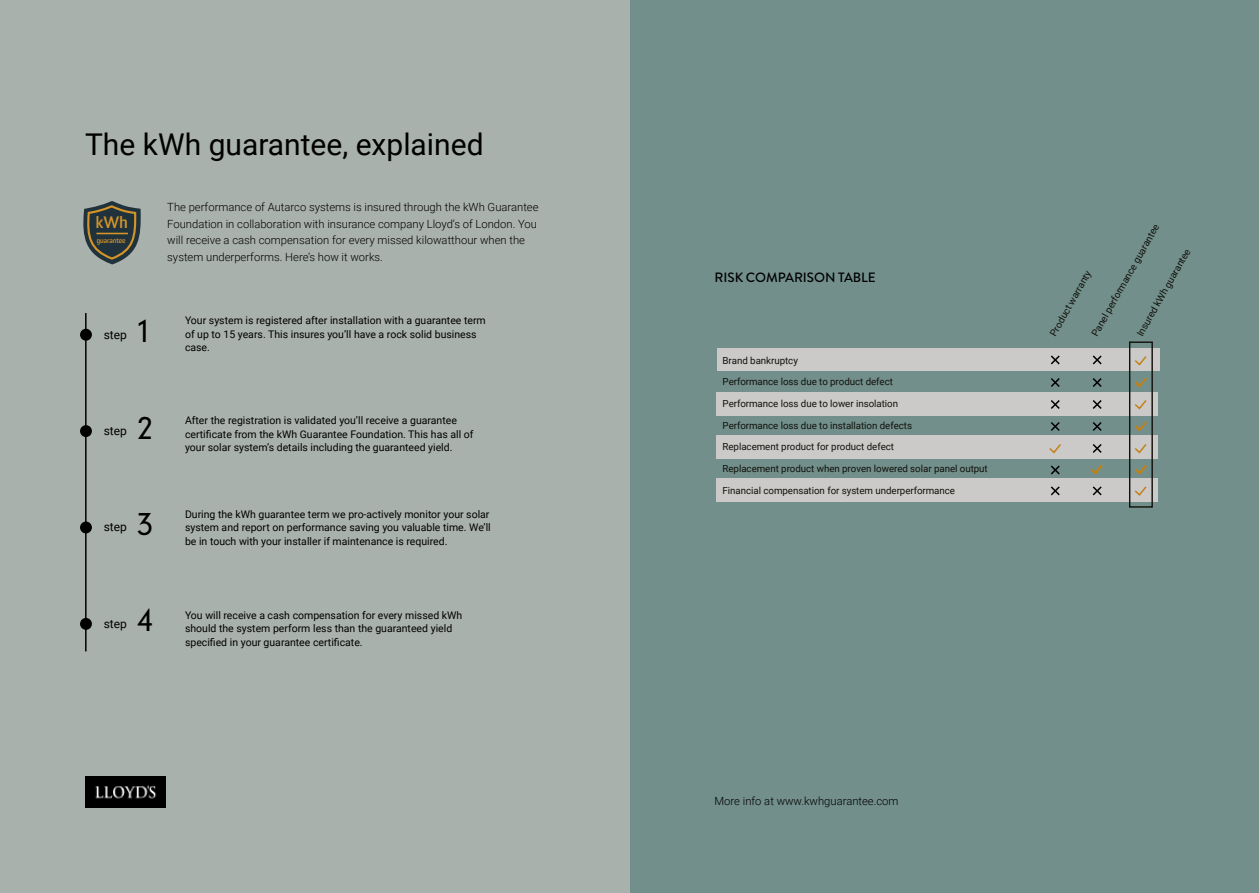
<style>
.page{position:relative;width:1259px;height:893px;background:#fff}
.page>*{position:absolute;margin:0;border:0;box-sizing:border-box;transform-origin:0 0}
.t1{font:30px "Roboto";color:#000}
.t2{font:300 30px "DIN Neuzeit Grotesk Std";color:#000}
.t3{font:26.7px "Roboto";color:#000}
.t4{font:700 16.05px "Sommet";color:#d59428}
.t5{font:500 13.5px "Brandon Grotesque";letter-spacing:-.005em;color:#000}
.t6{font:12px "Roboto";color:#000}
.t7{font:300 11.25px/16.5px "Roboto";color:#000}
.t8{font:10.5px/13.5px "Roboto";color:#000}
.t9{font:9.75px "Roboto";letter-spacing:-.005em;color:#12110b}
.t10{font:700 6.9px "Sommet";color:#d59428}
</style>
<div class="page">
<div style="left:0;top:0;width:629px;height:893px;background:#a9b1ac"></div>
<div style="left:630px;top:0;width:629px;height:893px;background:#728f8b"></div>
<hr style="left:85px;top:313px;width:2px;height:338px;background:#000">
<svg style="left:83px;top:201px;width:58px;height:63px"></svg>
<hr style="left:96px;top:233px;width:32px;height:1px;background:#d59428">
<div style="left:80px;top:329px;width:12px;height:12px;background:#000;border-radius:50%"></div>
<div style="left:80px;top:425px;width:12px;height:12px;background:#000;border-radius:50%"></div>
<div style="left:80px;top:521px;width:12px;height:12px;background:#000;border-radius:50%"></div>
<div style="left:80px;top:618px;width:12px;height:12px;background:#000;border-radius:50%"></div>
<div style="left:717px;top:392px;width:441px;height:23px;background:#cbcac9"></div>
<div style="left:717px;top:435px;width:441px;height:23px;background:#cbcac9"></div>
<div style="left:717px;top:478px;width:441px;height:23px;background:#cbcac9"></div>
<div style="left:717px;top:348px;width:442px;height:23px;background:#cbcac9"></div>
<div style="left:717px;top:393px;width:441px;height:23px;background:#cbcac9"></div>
<div style="left:717px;top:436px;width:441px;height:23px;background:#cbcac9"></div>
<div style="left:717px;top:479px;width:441px;height:23px;background:#cbcac9"></div>
<div style="left:1129px;top:341px;width:24px;height:167px;border:1px solid #12110b"></div>
<svg style="left:1134px;top:356px;width:13px;height:10px"></svg>
<svg style="left:1135px;top:377px;width:12px;height:11px"></svg>
<svg style="left:1135px;top:400px;width:12px;height:10px"></svg>
<svg style="left:1135px;top:421px;width:12px;height:11px"></svg>
<svg style="left:1135px;top:444px;width:12px;height:10px"></svg>
<svg style="left:1049px;top:444px;width:12px;height:10px"></svg>
<svg style="left:1135px;top:464px;width:12px;height:11px"></svg>
<svg style="left:1090px;top:464px;width:13px;height:11px"></svg>
<svg style="left:1134px;top:486px;width:13px;height:10px"></svg>
<svg style="left:1092px;top:355px;width:10px;height:10px"></svg>
<svg style="left:1050px;top:355px;width:10px;height:10px"></svg>
<svg style="left:1092px;top:400px;width:10px;height:9px"></svg>
<svg style="left:1051px;top:400px;width:9px;height:9px"></svg>
<svg style="left:1092px;top:378px;width:10px;height:9px"></svg>
<svg style="left:1051px;top:378px;width:9px;height:9px"></svg>
<svg style="left:1092px;top:422px;width:10px;height:9px"></svg>
<svg style="left:1051px;top:422px;width:9px;height:9px"></svg>
<svg style="left:1092px;top:486px;width:10px;height:10px"></svg>
<svg style="left:1092px;top:444px;width:10px;height:9px"></svg>
<svg style="left:1050px;top:486px;width:10px;height:10px"></svg>
<svg style="left:1051px;top:465px;width:9px;height:10px"></svg>
<img style="left:85px;top:776px;width:81px;height:32px">
<h1 class="t1" style="left:85px;top:124px;width:400px">The kWh guarantee, explained</h1>
<h3 class="t4" style="left:96px;top:213px;width:33px">kWh</h3>
<p class="t10" style="left:97px;top:236px;width:30px">guarantee</p>
<p class="t6" style="left:104px;top:326px;width:25px">step</p>
<h1 class="t2" style="left:137px;top:313px;width:14px">1</h1>
<p class="t7" style="left:167px;top:199px;width:373px">The performance of Autarco systems is insured through the kWh Guarantee Foundation in collaboration with insurance company Lloyd’s of London. You will receive a cash compensation for every missed kilowatthour when the system underperforms. Here’s how it works.</p>
<p class="t8" style="left:185px;top:313px;width:302px">Your system is registered after installation with a guarantee term of up to 15 years. This insures you’ll have a rock solid business case.</p>
<p class="t6" style="left:104px;top:422px;width:25px">step</p>
<h1 class="t2" style="left:137px;top:410px;width:17px">2</h1>
<p class="t6" style="left:104px;top:518px;width:25px">step</p>
<h1 class="t2" style="left:137px;top:506px;width:17px">3</h1>
<p class="t6" style="left:104px;top:615px;width:25px">step</p>
<h1 class="t2" style="left:137px;top:602px;width:17px">4</h1>
<p class="t8" style="left:185px;top:413px;width:290px">After the registration is validated you’ll receive a guarantee certificate from the kWh Guarantee Foundation. This has all of your solar system’s details including the guaranteed yield.</p>
<p class="t8" style="left:185px;top:507px;width:307px">During the kWh guarantee term we pro-actively monitor your solar system and report on performance saving you valuable time. We’ll be in touch with your installer if maintenance is required.</p>
<p class="t8" style="left:185px;top:608px;width:279px">You will receive a cash compensation for every missed kWh should the system perform less than the guaranteed yield specified in your guarantee certificate.</p>
<p class="t5" style="left:714px;top:268px;width:163px">RISK COMPARISON TABLE</p>
<h2 class="t3" style="left:631px;top:264px;width:265px">Risk comparison table</h2>
<p class="t9" style="left:722px;top:354px;width:77px">Brand bankruptcy</p>
<p class="t9" style="left:722px;top:375px;width:172px">Performance loss due to product defect</p>
<p class="t9" style="left:722px;top:397px;width:177px">Performance loss due to lower insolation</p>
<p class="t9" style="left:722px;top:418px;width:191px">Performance loss due to installation defects</p>
<p class="t9" style="left:722px;top:440px;width:173px">Replacement product for product defect</p>
<p class="t9" style="left:722px;top:462px;width:267px">Replacement product when proven lowered solar panel output</p>
<p class="t9" style="left:722px;top:484px;width:234px">Financial compensation for system underperformance</p>
<p class="t9" style="left:1088px;top:332px;width:129px;rotate:-61deg">Panel performance guarantee</p>
<p class="t9" style="left:1133px;top:332px;width:100px;rotate:-61deg">Insured kWh guarantee</p>
<p class="t9" style="left:1046px;top:332px;width:75px;rotate:-61deg">Product warranty</p>
<p class="t7" style="left:714px;top:792px;width:185px">More info at www.kwhguarantee.com</p>
</div>
